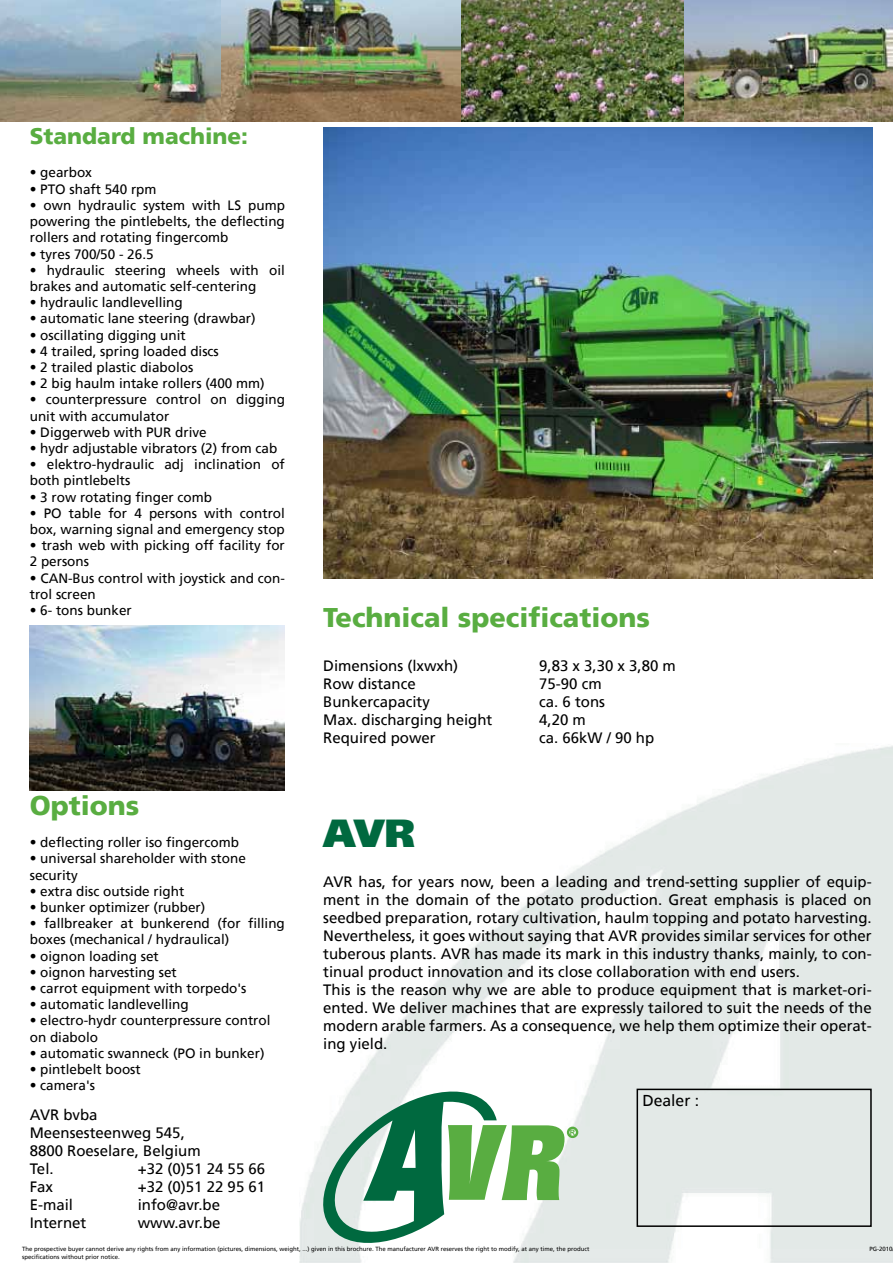
<style>
.page{position:relative;width:893px;height:1263px;background:#fff}
.page>*{position:absolute;margin:0;border:0;box-sizing:border-box;transform-origin:0 0}
.t1{font:900 39px "Frutiger";color:#00693f}
.t2{font:900 27px "Frutiger";color:#59ad41}
.t3{font:900 22.5px "Frutiger";color:#59ad41}
.t4{font:15.75px "Frutiger";color:#000}
.t5{font:15px/18px "Frutiger";color:#000}
.t6{font:13.5px/16.2px "Frutiger";color:#000}
.t7{font:700 7.5px "Arial";color:#59ad41}
.t8{font:6px/7.2px "Frutiger";color:#000}
</style>
<div class="page">
<svg style="left:312px;top:1082px;width:252px;height:170px"></svg>
<div style="left:567px;top:1127px;width:11px;height:11px;border:2px solid #59ad41;border-radius:50%"></div>
<div style="left:637px;top:1089px;width:235px;height:138px;border:2px solid #000"></div>
<img style="left:0;top:0;width:222px;height:121px">
<img style="left:460px;top:0;width:433px;height:121px">
<img style="left:222px;top:0;width:238px;height:121px">
<img style="left:323px;top:128px;width:549px;height:450px">
<img style="left:30px;top:626px;width:255px;height:165px">
<h3 class="t3" style="left:30px;top:123px;width:220px">Standard machine:</h3>
<p class="t6" style="left:30px;top:164px;width:64px">• gearbox</p>
<p class="t6" style="left:30px;top:181px;width:128px">• PTO shaft 540 rpm</p>
<p class="t6" style="left:30px;top:197px;width:257px;text-align:justify">• own hydraulic system with LS pump powering the pintlebelts, the deflecting rollers and rotating fingercomb</p>
<p class="t6" style="left:30px;top:246px;width:125px">• tyres 700/50 - 26.5</p>
<p class="t6" style="left:30px;top:262px;width:257px">• hydraulic steering wheels with oil brakes and automatic self-centering</p>
<p class="t6" style="left:30px;top:294px;width:155px">• hydraulic landlevelling</p>
<p class="t6" style="left:30px;top:311px;width:227px">• automatic lane steering (drawbar)</p>
<p class="t6" style="left:30px;top:327px;width:158px">• oscillating digging unit</p>
<p class="t6" style="left:30px;top:343px;width:191px">• 4 trailed, spring loaded discs</p>
<p class="t6" style="left:30px;top:359px;width:165px">• 2 trailed plastic diabolos</p>
<p class="t6" style="left:30px;top:375px;width:236px">• 2 big haulm intake rollers (400 mm)</p>
<p class="t6" style="left:30px;top:392px;width:257px">• counterpressure control on digging unit with accumulator</p>
<p class="t6" style="left:30px;top:424px;width:179px">• Diggerweb with PUR drive</p>
<p class="t6" style="left:30px;top:440px;width:249px">• hydr adjustable vibrators (2) from cab</p>
<p class="t6" style="left:30px;top:456px;width:257px">• elektro-hydraulic adj inclination of both pintlebelts</p>
<p class="t6" style="left:30px;top:489px;width:184px">• 3 row rotating finger comb</p>
<p class="t6" style="left:30px;top:505px;width:257px">• PO table for 4 persons with control box, warning signal and emergency stop</p>
<p class="t6" style="left:30px;top:537px;width:257px">• trash web with picking off facility for<br>2 persons</p>
<p class="t6" style="left:30px;top:570px;width:257px">• CAN-Bus control with joystick and con&shy;trol screen</p>
<p class="t6" style="left:30px;top:602px;width:104px">• 6- tons bunker</p>
<h2 class="t2" style="left:30px;top:789px;width:111px">Options</h2>
<p class="t6" style="left:30px;top:834px;width:211px">• deflecting roller iso fingercomb</p>
<p class="t6" style="left:30px;top:851px;width:218px">• universal shareholder with stone security</p>
<p class="t6" style="left:30px;top:883px;width:156px">• extra disc outside right</p>
<p class="t6" style="left:30px;top:899px;width:177px">• bunker optimizer (rubber)</p>
<p class="t6" style="left:30px;top:915px;width:257px">• fallbreaker at bunkerend (for filling boxes (mechanical / hydraulical)</p>
<p class="t6" style="left:30px;top:948px;width:131px">• oignon loading set</p>
<p class="t6" style="left:30px;top:964px;width:149px">• oignon harvesting set</p>
<p class="t6" style="left:30px;top:980px;width:218px">• carrot equipment with torpedo's</p>
<p class="t6" style="left:30px;top:996px;width:161px">• automatic landlevelling</p>
<p class="t6" style="left:30px;top:1013px;width:242px">• electro-hydr counterpressure control on diabolo</p>
<p class="t6" style="left:30px;top:1045px;width:236px">• automatic swanneck (PO in bunker)</p>
<p class="t6" style="left:30px;top:1061px;width:113px">• pintlebelt boost</p>
<p class="t6" style="left:30px;top:1077px;width:67px">• camera's</p>
<p class="t5" style="left:30px;top:1105px;width:172px">AVR bvba<br>Meensesteenweg 545,<br>8800 Roeselare, Belgium<br>Tel.</p>
<p class="t5" style="left:138px;top:1159px;width:129px">+32 (0)51 24 55 66</p>
<h2 class="t2" style="left:323px;top:602px;width:328px">Technical specifications</h2>
<p class="t5" style="left:323px;top:656px;width:136px">Dimensions (lxwxh)</p>
<p class="t5" style="left:539px;top:656px;width:138px">9,83 x 3,30 x 3,80 m</p>
<p class="t5" style="left:323px;top:674px;width:94px">Row distance</p>
<p class="t5" style="left:539px;top:674px;width:64px">75-90 cm</p>
<p class="t5" style="left:323px;top:692px;width:108px">Bunkercapacity</p>
<p class="t5" style="left:539px;top:692px;width:67px">ca. 6 tons</p>
<p class="t5" style="left:323px;top:710px;width:171px">Max. discharging height</p>
<p class="t5" style="left:539px;top:710px;width:48px">4,20 m</p>
<p class="t5" style="left:323px;top:728px;width:114px">Required power</p>
<p class="t5" style="left:539px;top:728px;width:117px">ca. 66kW / 90 hp</p>
<h1 class="t1" style="left:323px;top:810px;width:94px">AVR</h1>
<p class="t5" style="left:323px;top:873px;width:550px">AVR has, for years now, been a leading and trend-setting supplier of equip&shy;ment in the domain of the potato production. Great emphasis is placed on seedbed preparation, rotary cultivation, haulm topping and potato harvesting.<br>Nevertheless, it goes without saying that AVR provides similar services for other tuberous plants. AVR has made its mark in this industry thanks, mainly, to con&shy;tinual product innovation and its close collaboration with end users.<br>This is the reason why we are able to produce equipment that is market-ori&shy;ented. We deliver machines that are expressly tailored to suit the needs of the modern arable farmers. As a consequence, we help them optimize their operat&shy;ing yield.</p>
<p class="t7" style="left:570px;top:1127px;width:7px">R</p>
<p class="t4" style="left:642px;top:1091px;width:58px">Dealer :</p>
<p class="t5" style="left:30px;top:1177px;width:25px">Fax</p>
<p class="t5" style="left:138px;top:1177px;width:129px">+32 (0)51 22 95 61</p>
<p class="t5" style="left:30px;top:1195px;width:45px">E-mail</p>
<p class="t5" style="left:138px;top:1195px;width:84px">info@avr.be</p>
<p class="t5" style="left:30px;top:1213px;width:58px">Internet</p>
<p class="t5" style="left:138px;top:1213px;width:84px">www.avr.be</p>
<p class="t8" style="left:22px;top:1246px;width:569px">The prospective buyer cannot derive any rights from any information (pictures, dimensions, weight, ...) given in this brochure. The manufacturer AVR reserves the right to modify, at any time, the product specifications without prior notice.</p>
<p class="t8" style="left:870px;top:1245px;width:25px">PG-2010</p>
</div>
